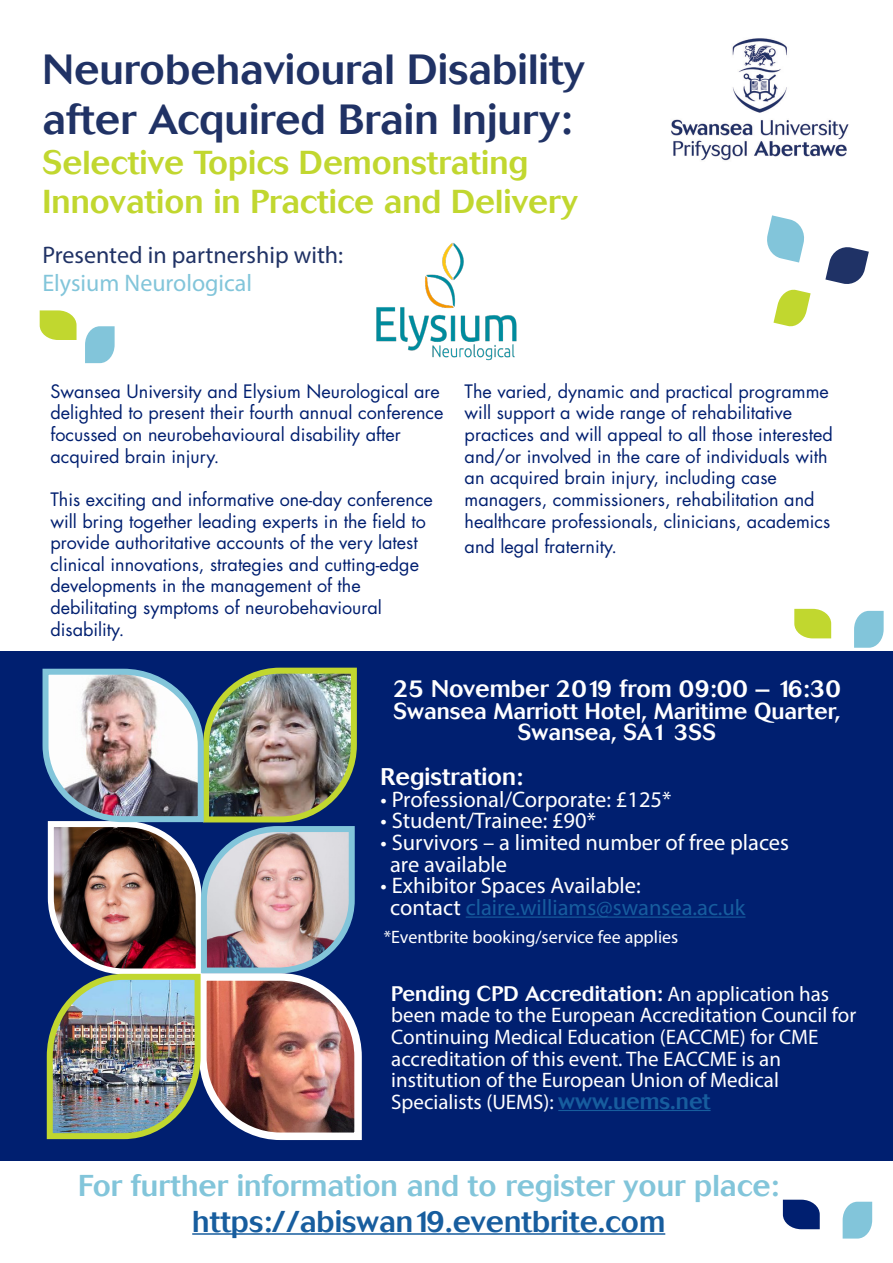
<style>
.page{position:relative;width:893px;height:1263px;background:#fff}
.page>*{position:absolute;margin:0;border:0;box-sizing:border-box;transform-origin:0 0}
.t1{font:500 42px "Cosmos";color:#203265}
.t2{font:500 33px "Cosmos";color:#c1d72f}
.t3{font:500 30px "Cosmos";color:#82c5da}
.t4{font:500 30px "Cosmos";color:#175d9e}
.t5{font:500 24px "Cosmos";color:#fff}
.t6{font:24px "Myriad Pro";color:#203265}
.t7{font:24px "Myriad Pro";color:#82c5da}
.t8{font:22.5px "Myriad Pro";color:#fff}
.t9{font:500 22.5px "Cosmos";color:#fff}
.t10{font:22.5px "Myriad Pro";color:#175d9e}
.t11{font:21px/21.6px "Myriad Pro";color:#fff}
.t12{font:18px/21.6px "Futura LT";color:#001f70}
.t13{font:18px "Myriad Pro";color:#fff}
.s1{color:#fff}
.s2{font-family:"Cosmos";font-weight:500}
.s3{font-family:"Cosmos";font-weight:500;font-size:22.5px;color:#175d9e}
</style>
<div class="page">
<div style="left:0;top:651px;width:893px;height:510px;background:#001f70"></div>
<img style="left:671px;top:38px;width:178px;height:123px">
<img style="left:376px;top:243px;width:141px;height:118px">
<hr style="left:558px;top:1110px;width:153px;height:1px;background:#175d9e">
<hr style="left:192px;top:1233px;width:473px;height:2px;background:#175d9e">
<svg style="left:794px;top:609px;width:37px;height:29px"></svg>
<svg style="left:854px;top:611px;width:30px;height:37px"></svg>
<svg style="left:40px;top:310px;width:37px;height:30px"></svg>
<svg style="left:85px;top:326px;width:30px;height:37px"></svg>
<svg style="left:825px;top:247px;width:44px;height:37px"></svg>
<svg style="left:767px;top:215px;width:37px;height:48px"></svg>
<svg style="left:773px;top:289px;width:38px;height:38px"></svg>
<img style="left:42px;top:667px;width:320px;height:474px">
<svg style="left:783px;top:1200px;width:37px;height:29px"></svg>
<svg style="left:843px;top:1202px;width:29px;height:36px"></svg>
<hr style="left:466px;top:916px;width:279px;height:2px;background:#175d9e">
<p class="t1" style="left:43px;top:45px;width:544px">Neurobehavioural Disability</p>
<p class="t1" style="left:43px;top:95px;width:531px">after Acquired Brain Injury:</p>
<p class="t2" style="left:43px;top:143px;width:487px">Selective Topics Demonstrating</p>
<p class="t2" style="left:43px;top:183px;width:537px">Innovation in Practice and Delivery</p>
<p class="t6" style="left:43px;top:240px;width:302px">Presented in partnership with:</p>
<p class="t7" style="left:43px;top:268px;width:211px">Elysium Neurological</p>
<p class="t12" style="left:50px;top:381px;width:395px">Swansea University and Elysium Neurological are delighted to present their fourth annual conference focussed on neurobehavioural disability after</p>
<p class="t12" style="left:50px;top:445px;width:171px">acquired brain injury.</p>
<p class="t12" style="left:50px;top:489px;width:384px">This exciting and informative one-day conference will bring together leading experts in the field to provide authoritative accounts of the very latest clinical innovations, strategies and cutting-edge</p>
<p class="t12" style="left:50px;top:575px;width:312px">developments in the management of the</p>
<p class="t12" style="left:50px;top:597px;width:333px">debilitating symptoms of neurobehavioural</p>
<p class="t12" style="left:50px;top:618px;width:75px">disability.</p>
<p class="t12" style="left:465px;top:381px;width:370px">The varied, dynamic and practical programme will support a wide range of rehabilitative practices and will appeal to all those interested and/or involved in the care of individuals with an acquired brain injury, including case</p>
<p class="t12" style="left:465px;top:489px;width:367px">managers, commissioners, rehabilitation and healthcare professionals, clinicians, academics</p>
<p class="t12" style="left:465px;top:535px;width:154px">and legal fraternity.</p>
<p class="t5" style="left:393px;top:675px;width:449px">25 November 2019 from 09:00 – 16:30</p>
<p class="t9" style="left:394px;top:698px;width:448px">Swansea Marriott Hotel, Maritime Quarter,</p>
<p class="t9" style="left:518px;top:720px;width:200px">Swansea, SA1 3SS</p>
<p class="t5" style="left:381px;top:763px;width:144px">Registration:</p>
<p class="t8" style="left:381px;top:785px;width:292px">• Professional/Corporate: £125*</p>
<p class="t8" style="left:381px;top:807px;width:217px">• Student/Trainee: £90*</p>
<p class="t8" style="left:381px;top:829px;width:410px">• Survivors – a limited number of free places</p>
<p class="t8" style="left:390px;top:850px;width:119px">are available</p>
<p class="t8" style="left:381px;top:872px;width:262px">• Exhibitor Spaces Available:</p>
<p class="t10" style="left:390px;top:893px;width:357px"><span class="s1">contact</span> claire.williams@swansea.ac.uk</p>
<p class="t13" style="left:384px;top:925px;width:296px">*Eventbrite booking/service fee applies</p>
<p class="t11" style="left:391px;top:983px;width:466px"><span class="s2">Pending CPD Accreditation:</span> An application has been made to the European Accreditation Council for<br>Continuing Medical Education (EACCME) for CME</p>
<p class="t11" style="left:391px;top:1047px;width:391px">accreditation of this event. The EACCME is an</p>
<p class="t11" style="left:391px;top:1069px;width:389px">institution of the European Union of Medical</p>
<p class="t11" style="left:391px;top:1091px;width:321px">Specialists (UEMS): <span class="s3">www.uems.net</span></p>
<p class="t3" style="left:78px;top:1168px;width:702px">For further information and to register your place:</p>
<p class="t4" style="left:192px;top:1204px;width:475px">https://abiswan19.eventbrite.com</p>
</div>
